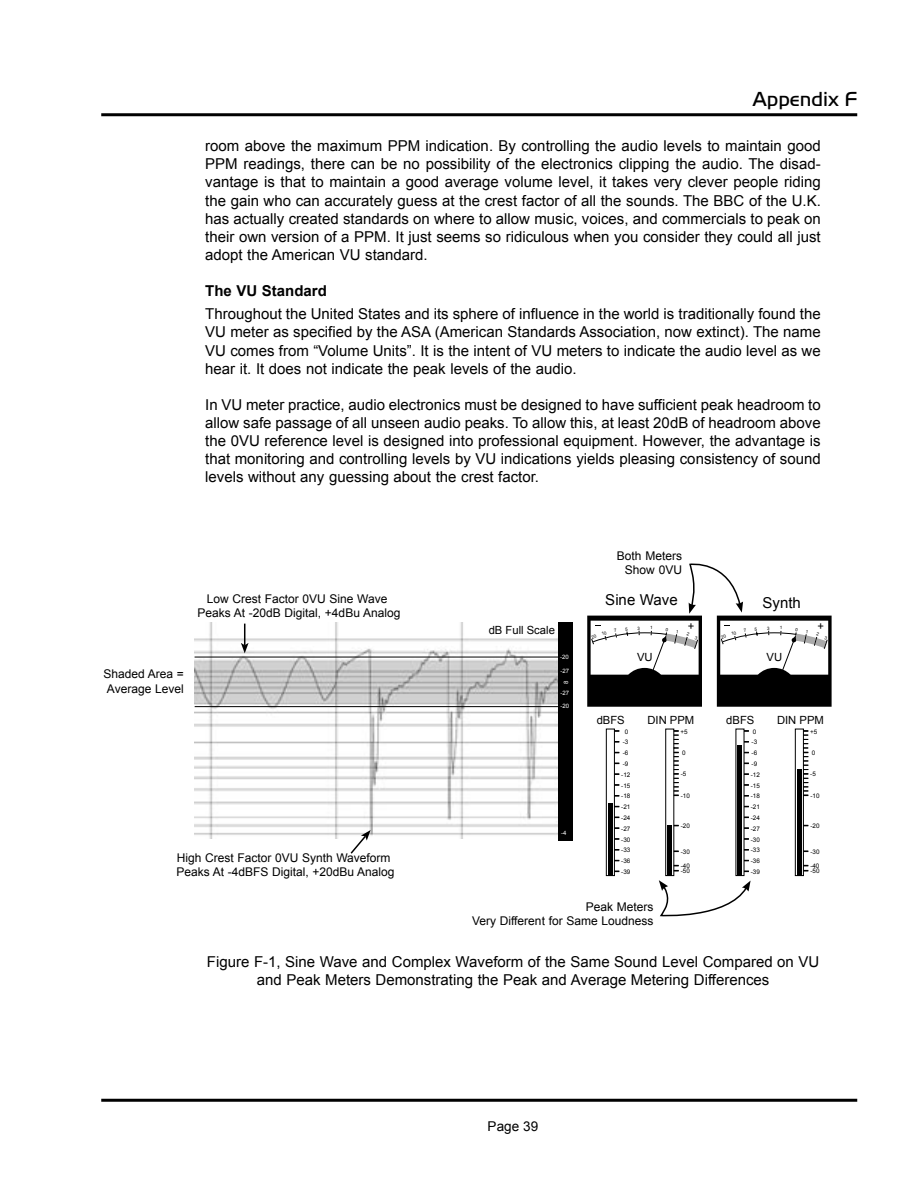
<style>
.page{position:relative;width:918px;height:1188px;background:#fff}
.page>*{position:absolute;margin:0;border:0;box-sizing:border-box;transform-origin:0 0}
.t1{font:21px "Handel Got D Ligh";color:#000}
.t2{font:15px/18px "Arial";color:#000;text-align:justify}
.t3{font:700 15px "Arial";color:#000}
.t4{font:13.5px "Arial";color:#000}
.t5{font:12px/14.4px "Arial";color:#000}
.t6{font:11.25px "Arial";color:#000}
.t7{font:6.3px/10.8px "Arial";color:#000}
.t8{font:6px "Arial";color:#fff}
</style>
<div class="page">
<hr style="left:101px;top:113px;width:756px;height:3px;background:#000">
<hr style="left:101px;top:1099px;width:756px;height:3px;background:#000">
<img style="left:195px;top:623px;width:363px;height:216px">
<hr style="left:195px;top:657px;width:364px;height:1px;background:#000">
<hr style="left:195px;top:706px;width:364px;height:1px;background:#000">
<div style="left:558px;top:622px;width:14px;height:219px;background:#000"></div>
<div style="left:606px;top:729px;width:9px;height:147px;border:1px solid #000"></div>
<div style="left:608px;top:803px;width:5px;height:73px;background:#000"></div>
<svg style="left:795px;top:728px;width:14px;height:148px"></svg>
<div style="left:797px;top:769px;width:5px;height:107px;background:#000"></div>
<svg style="left:349px;top:830px;width:22px;height:24px"></svg>
<svg style="left:241px;top:624px;width:8px;height:29px"></svg>
<svg style="left:659px;top:728px;width:92px;height:189px"></svg>
<svg style="left:587px;top:563px;width:245px;height:144px"></svg>
<h1 class="t1" style="left:752px;top:88px;width:106px">Appendix F</h1>
<p class="t2" style="left:205px;top:137px;width:617px">room above the maximum PPM indication. By controlling the audio levels to maintain good PPM readings, there can be no possibility of the electronics clipping the audio. The disad&shy;vantage is that to maintain a good average volume level, it takes very clever people riding the gain who can accurately guess at the crest factor of all the sounds. The BBC of the U.K. has actually created standards on where to allow music, voices, and commercials to peak on their own version of a PPM. It just seems so ridiculous when you consider they could all just adopt the American VU standard.</p>
<p class="t3" style="left:205px;top:281px;width:123px">The VU Standard</p>
<p class="t2" style="left:205px;top:305px;width:617px">Throughout the United States and its sphere of influence in the world is traditionally found the VU meter as specified by the ASA (American Standards Association, now extinct). The name VU comes from “Volume Units”. It is the intent of VU meters to indicate the audio level as we hear it. It does not indicate the peak levels of the audio.</p>
<p class="t2" style="left:205px;top:396px;width:617px">In VU meter practice, audio electronics must be designed to have sufficient peak headroom to allow safe passage of all unseen audio peaks. To allow this, at least 20dB of headroom above the 0VU reference level is designed into professional equipment. However, the advantage is that monitoring and controlling levels by VU indications yields pleasing consistency of sound levels without any guessing about the crest factor.</p>
<p class="t5" style="left:198px;top:591px;width:204px;text-align:center">Low Crest Factor 0VU Sine Wave<br>Peaks At -20dB Digital, +4dBu Analog</p>
<p class="t5" style="left:103px;top:667px;width:82px">Shaded Area =<br>Average Level</p>
<p class="t5" style="left:176px;top:851px;width:220px">High Crest Factor 0VU Synth Waveform<br>Peaks At -4dBFS Digital, +20dBu Analog</p>
<p class="t5" style="left:617px;top:548px;width:67px;text-align:right">Both Meters<br>Show 0VU</p>
<p class="t2" style="left:605px;top:591px;width:74px">Sine Wave</p>
<p class="t2" style="left:763px;top:594px;width:40px">Synth</p>
<p class="t6" style="left:489px;top:622px;width:68px">dB Full Scale</p>
<p class="t6" style="left:818px;top:619px;width:8px">+</p>
<p class="t6" style="left:767px;top:650px;width:17px">VU</p>
<p class="t6" style="left:688px;top:619px;width:8px">+</p>
<p class="t6" style="left:637px;top:650px;width:17px">VU</p>
<p class="t8" style="left:560px;top:653px;width:10px">-20</p>
<p class="t8" style="left:560px;top:667px;width:10px">-27</p>
<p class="t8" style="left:560px;top:689px;width:10px">-27</p>
<p class="t8" style="left:562px;top:684px;width:5px;rotate:-90deg">8</p>
<p class="t8" style="left:561px;top:702px;width:10px">-20</p>
<p class="t8" style="left:561px;top:829px;width:7px">-4</p>
<p class="t6" style="left:597px;top:713px;width:30px">dBFS</p>
<p class="t6" style="left:647px;top:713px;width:48px">DIN PPM</p>
<p class="t7" style="left:621px;top:726px;width:11px;text-align:center">0 -3 -6 -9 -12 -15 -18 -21 -24 -27 -30 -33 -36 -39</p>
<p class="t7" style="left:681px;top:726px;width:9px">+5</p>
<p class="t7" style="left:682px;top:747px;width:5px">0</p>
<p class="t7" style="left:681px;top:790px;width:11px">-10</p>
<p class="t7" style="left:681px;top:820px;width:11px">-20</p>
<p class="t7" style="left:681px;top:846px;width:11px">-30</p>
<p class="t7" style="left:681px;top:863px;width:11px;line-height:5.6px">-40 -50</p>
<p class="t7" style="left:681px;top:769px;width:7px">-5</p>
<p class="t5" style="left:472px;top:899px;width:183px;text-align:right">Peak Meters<br>Very Different for Same Loudness</p>
<p class="t6" style="left:726px;top:713px;width:30px">dBFS</p>
<p class="t6" style="left:777px;top:713px;width:48px">DIN PPM</p>
<p class="t7" style="left:810px;top:726px;width:9px">+5</p>
<p class="t7" style="left:812px;top:747px;width:5px">0</p>
<p class="t7" style="left:810px;top:790px;width:11px">-10</p>
<p class="t7" style="left:810px;top:820px;width:11px">-20</p>
<p class="t7" style="left:810px;top:846px;width:11px">-30</p>
<p class="t7" style="left:810px;top:863px;width:11px;line-height:5.6px">-40 -50</p>
<p class="t7" style="left:751px;top:726px;width:11px;text-align:center">0 -3 -6 -9 -12 -15 -18 -21 -24 -27 -30 -33 -36 -39</p>
<p class="t7" style="left:810px;top:769px;width:7px">-5</p>
<p class="t2" style="left:207px;top:953px;width:614px;text-align:center">Figure F-1, Sine Wave and Complex Waveform of the Same Sound Level Compared on VU and Peak Meters Demonstrating the Peak and Average Metering Differences</p>
<p class="t4" style="left:488px;top:1117px;width:52px">Page 39</p>
</div>
